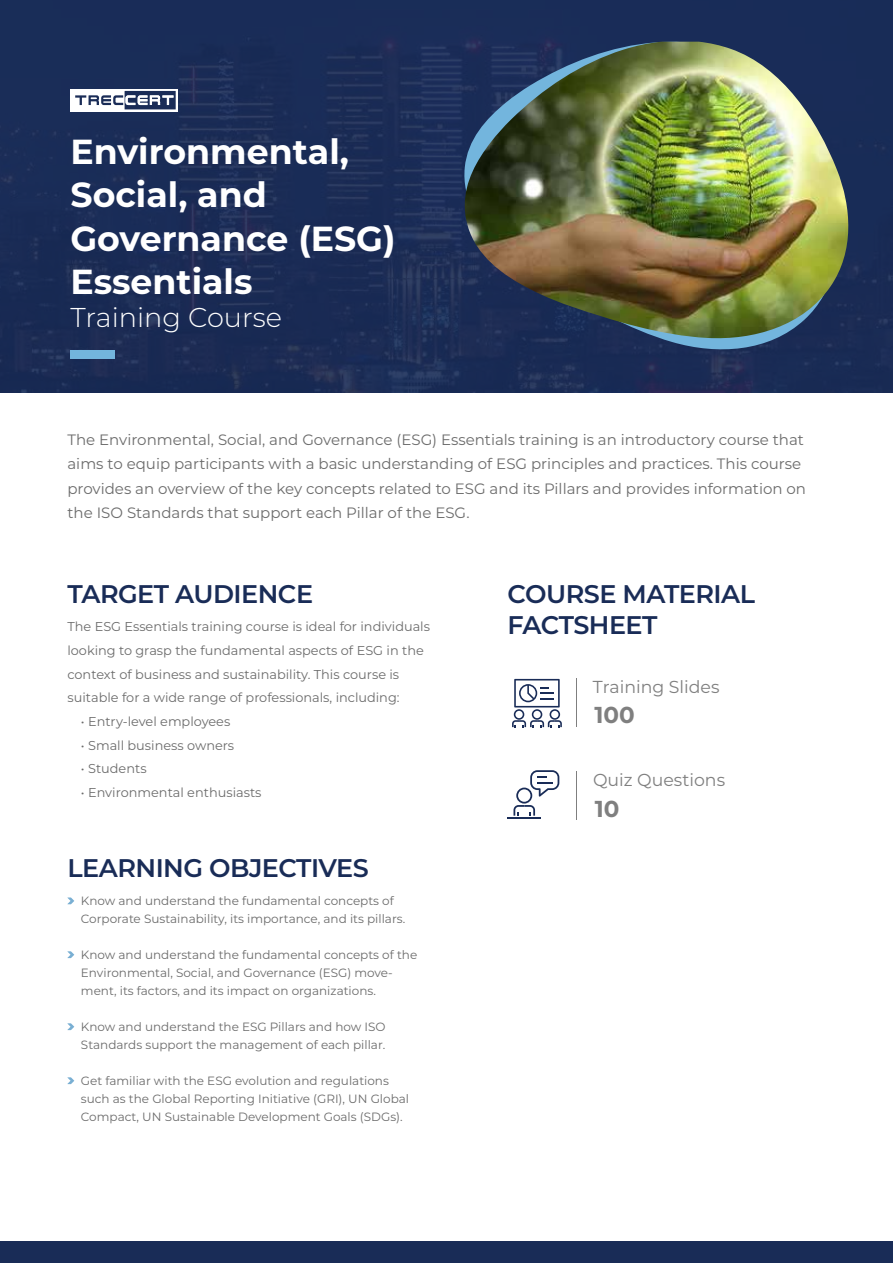
<style>
.page{position:relative;width:893px;height:1263px;background:#fff}
.page>*{position:absolute;margin:0;border:0;box-sizing:border-box;transform-origin:0 0}
.t1{font:700 34.8px/43.3px "Montserrat";color:#fff}
.t2{font:300 27.15px "Montserrat";color:#fff}
.t3{font:600 25.5px/31px "Montserrat";letter-spacing:-.02em;color:#192c57}
.t4{font:700 23.1px "Montserrat";color:#7f7f7f}
.t5{font:17.25px "Montserrat";color:#7f7f7f}
.t6{font:15px/24.6px "Montserrat";color:#6b6b6b}
.t7{font:12.9px/23.7px "Montserrat";color:#6b6b6b}
.t8{font:12px/18px "Montserrat";color:#6b6b6b}
</style>
<div class="page">
<div style="left:0;top:0;width:893px;height:392px;background:#192c57"></div>
<svg style="left:70px;top:89px;width:108px;height:22px"></svg>
<svg style="left:75px;top:91px;width:101px;height:18px"></svg>
<div style="left:71px;top:350px;width:44px;height:8px;background:#73b5dd"></div>
<svg style="left:462px;top:40px;width:370px;height:315px"></svg>
<img style="left:465px;top:42px;width:389px;height:298px">
<div style="left:0;top:1241px;width:893px;height:22px;background:#192c57"></div>
<svg style="left:67px;top:897px;width:7px;height:7px"></svg>
<svg style="left:67px;top:951px;width:7px;height:7px"></svg>
<svg style="left:67px;top:1023px;width:7px;height:7px"></svg>
<svg style="left:67px;top:1077px;width:7px;height:7px"></svg>
<svg style="left:512px;top:679px;width:50px;height:48px"></svg>
<hr style="left:576px;top:678px;width:1px;height:48px;background:#7f7f7f">
<svg style="left:513px;top:770px;width:46px;height:46px"></svg>
<hr style="left:508px;top:817px;width:33px;height:2px;background:#192c57">
<hr style="left:576px;top:771px;width:1px;height:49px;background:#7f7f7f">
<h1 class="t1" style="left:71px;top:128px;width:326px">Environmental,<br>Social, and<br>Governance (ESG)<br>Essentials</h1>
<h2 class="t2" style="left:71px;top:299px;width:213px">Training Course</h2>
<p class="t6" style="left:67px;top:426px;width:740px">The Environmental, Social, and Governance (ESG) Essentials training is an introductory course that aims to equip participants with a basic understanding of ESG principles and practices. This course provides an overview of the key concepts related to ESG and its Pillars and provides information on the ISO Standards that support each Pillar of the ESG.</p>
<h3 class="t3" style="left:67px;top:577px;width:247px">TARGET AUDIENCE</h3>
<p class="t7" style="left:67px;top:614px;width:364px">The ESG Essentials training course is ideal for individuals looking to grasp the fundamental aspects of ESG in the context of business and sustainability. This course is suitable for a wide range of professionals, including:</p>
<p class="t7" style="left:81px;top:709px;width:151px">• Entry-level employees</p>
<p class="t7" style="left:81px;top:733px;width:155px">• Small business owners</p>
<p class="t7" style="left:81px;top:756px;width:67px">• Students</p>
<p class="t7" style="left:81px;top:780px;width:182px">• Environmental enthusiasts</p>
<h3 class="t3" style="left:67px;top:852px;width:303px">LEARNING OBJECTIVES</h3>
<p class="t8" style="left:81px;top:891px;width:326px">Know and understand the fundamental concepts of<br>Corporate Sustainability, its importance, and its pillars.</p>
<p class="t8" style="left:81px;top:945px;width:338px">Know and understand the fundamental concepts of the<br>Environmental, Social, and Governance (ESG) move&shy;ment, its factors, and its impact on organizations.</p>
<p class="t8" style="left:81px;top:1017px;width:306px">Know and understand the ESG Pillars and how ISO<br>Standards support the management of each pillar.</p>
<p class="t8" style="left:81px;top:1071px;width:330px">Get familiar with the ESG evolution and regulations such as the Global Reporting Initiative (GRI), UN Global<br>Compact, UN Sustainable Development Goals (SDGs).</p>
<h3 class="t3" style="left:508px;top:577px;width:249px">COURSE MATERIAL<br>FACTSHEET</h3>
<h3 class="t5" style="left:593px;top:675px;width:128px">Training Slides</h3>
<h3 class="t4" style="left:594px;top:698px;width:42px">100</h3>
<h3 class="t5" style="left:593px;top:768px;width:134px">Quiz Questions</h3>
<h3 class="t4" style="left:595px;top:792px;width:26px">10</h3>
</div>
